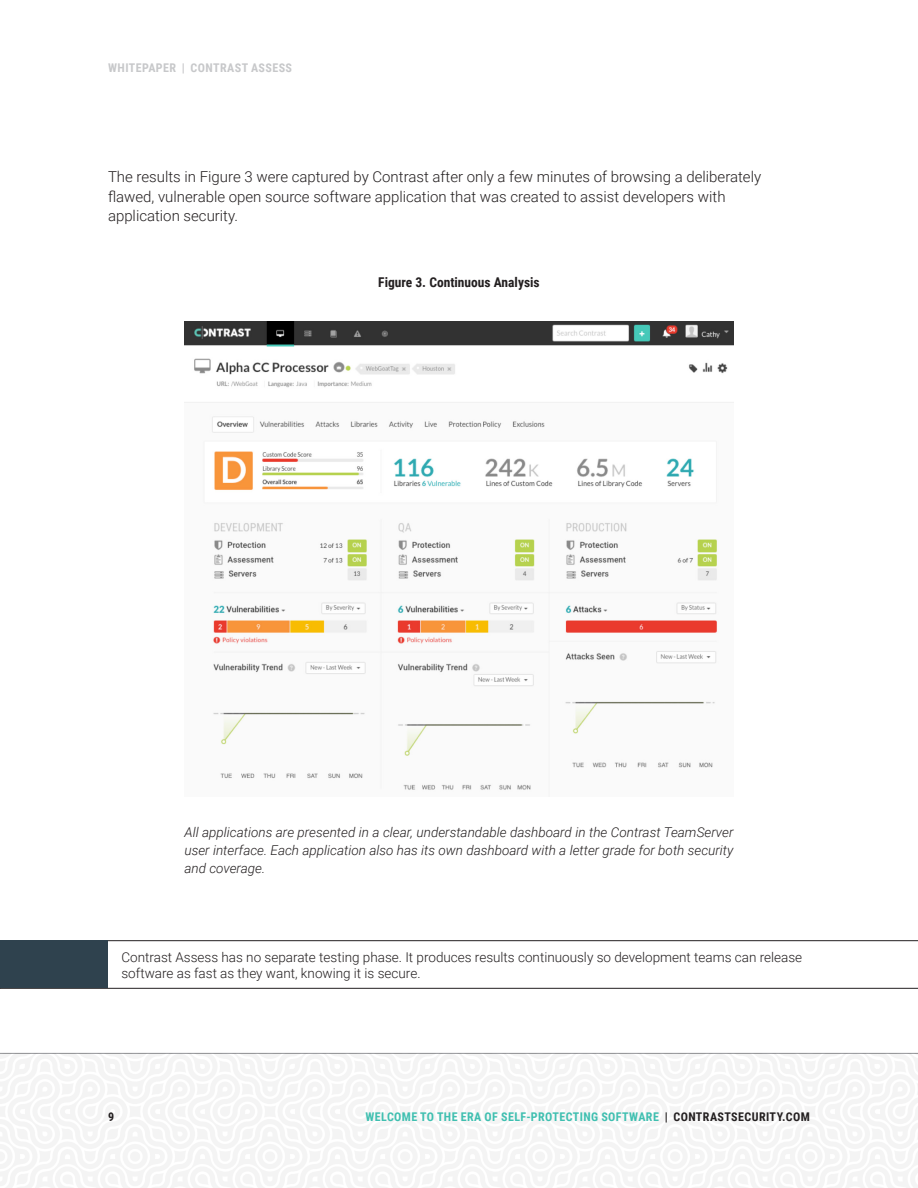
<style>
.page{position:relative;width:918px;height:1188px;background:#fff}
.page>*{position:absolute;margin:0;border:0;box-sizing:border-box;transform-origin:0 0}
.Body{font:300 15px/19.5px "Roboto";color:#231f20}
.Figure_Content{font:italic 300 13.5px/18px "Roboto";color:#231f20;text-align:justify}
.Sidebar__Body{font:300 13.5px/16.5px "Roboto";color:#231f20}
.Figure_Title{font:700 13.5px "Roboto Condensed";color:#231f20}
.t1{font:700 12px "Roboto Condensed";letter-spacing:.035em;color:#3fbfb0}
.t2{font:700 12px "Roboto Condensed";letter-spacing:.035em;color:#c7c8ca}
.t3{font:700 12px "Roboto Condensed";color:#231f20}
.s1{color:#231f20}
</style>
<div class="page">
<div style="left:0;top:1053px;width:918px;height:135px;background:#f4f4f4"></div>
<hr style="left:0;top:1053px;width:918px;height:1px;background:#939598">
<img style="left:184px;top:322px;width:550px;height:468px">
<svg style="left:0;top:940px;width:918px;height:49px"></svg>
<div style="left:0;top:940px;width:108px;height:48px;background:#2f424e"></div>
<p class="t2" style="left:108px;top:59px;width:185px">WHITEPAPER | CONTRAST ASSESS</p>
<p class="Body" style="left:108px;top:167px;width:655px">The results in Figure 3 were captured by Contrast after only a few minutes of browsing a deliberately flawed, vulnerable open source software application that was created to assist developers with application security.</p>
<p class="Figure_Title" style="left:378px;top:273px;width:163px">Figure 3. Continuous Analysis</p>
<p class="Figure_Content" style="left:184px;top:823px;width:550px">All applications are presented in a clear, understandable dashboard in the Contrast TeamServer user interface. Each application also has its own dashboard with a letter grade for both security and coverage.</p>
<p class="Sidebar__Body" style="left:122px;top:948px;width:682px">Contrast Assess has no separate testing phase. It produces results continuously so development teams can release software as fast as they want, knowing it is secure.</p>
<p class="t3" style="left:108px;top:1109px;width:8px">9</p>
<p class="t1" style="left:366px;top:1109px;width:446px">WELCOME TO THE ERA OF SELF-PROTECTING SOFTWARE <span class="s1">| CONTRASTSECURITY.COM</span></p>
</div>
